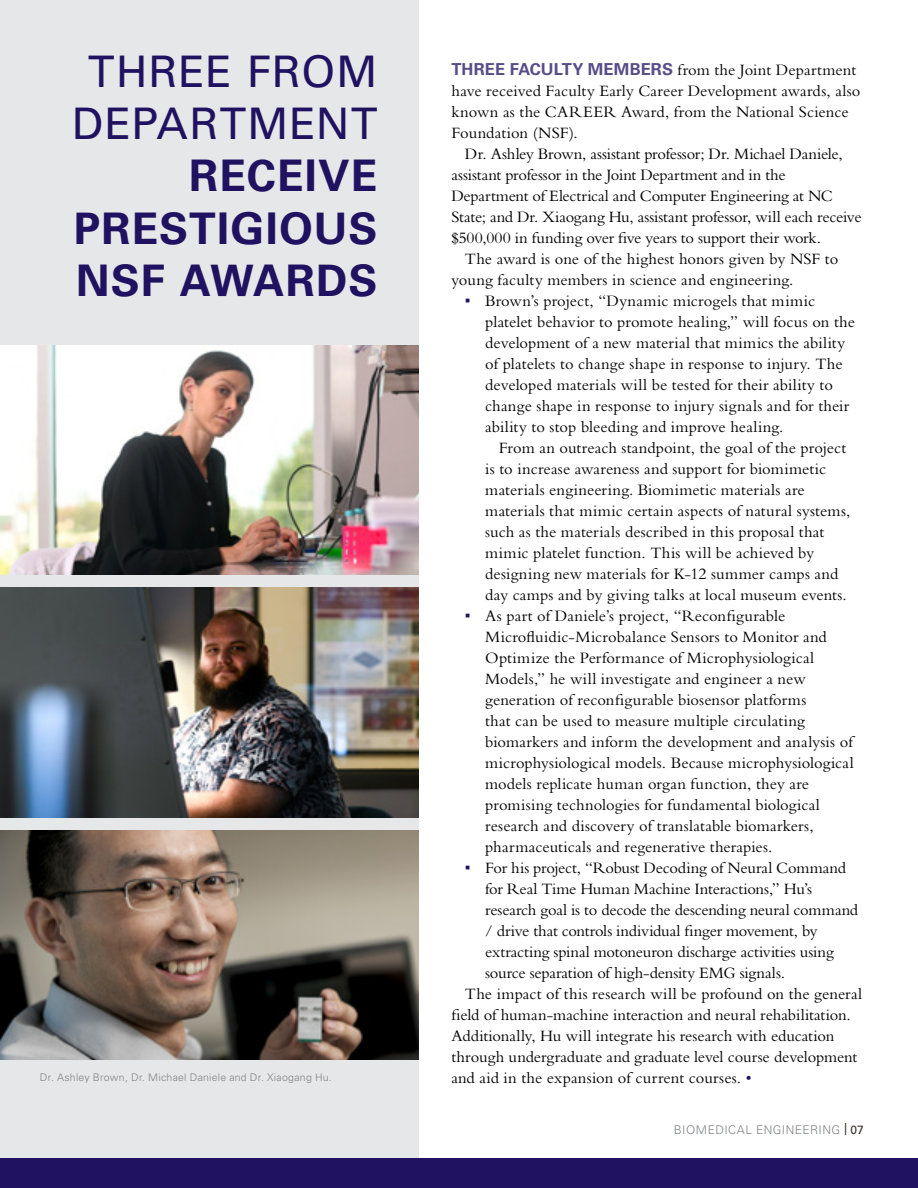
<style>
.page{position:relative;width:918px;height:1188px;background:#fff}
.page>*{position:absolute;margin:0;border:0;box-sizing:border-box;transform-origin:0 0}
.t1{font:700 43.5px/52.2px "Univers LT Std";letter-spacing:.025em;color:#211261;text-align:justify}
.t2{font:43.5px/52.2px "Univers LT Std";letter-spacing:.025em;color:#211261;text-align:center}
.t3{font:16.5px/21px "Bembo Std";letter-spacing:.005em;color:#000}
.t4{font:16.5px/21px "Bembo Std";letter-spacing:-.015em;color:#000}
.t5{font:300 12px "Univers LT Std";letter-spacing:.04em;color:#808285}
.t6{font:300 10.5px "Univers LT Std";letter-spacing:.025em;color:#808285}
.s1{font-family:"Univers LT Std";font-weight:700;color:#584d88}
.s2{font-family:"Arial";font-weight:900;color:#211261}
.s3{color:#211261}
.s4{font-weight:400;color:#322b29}
</style>
<div class="page">
<div style="left:0;top:0;width:418px;height:1188px;background:#e6e7e8"></div>
<img style="left:0;top:830px;width:418px;height:230px">
<img style="left:0;top:588px;width:418px;height:229px">
<img style="left:0;top:345px;width:418px;height:230px">
<div style="left:0;top:1158px;width:918px;height:30px;background:#211261"></div>
<h1 class="t2" style="left:72px;top:46px;width:307px">THREE FROM<br>DEPARTMENT</h1>
<h1 class="t1" style="left:74px;top:150px;width:305px;text-indent:115px">RECEIVE PRESTIGIOUS NSF AWARDS</h1>
<p class="t6" style="left:40px;top:1071px;width:293px">Dr. Ashley Brown, Dr. Michael Daniele and Dr. Xiaogang Hu.</p>
<p class="t3" style="left:451px;top:59px;width:411px"><span class="s1">THREE FACULTY MEMBERS</span> from the Joint Department have received Faculty Early Career Development awards, also known as the CAREER Award, from the National Science Foundation (NSF).</p>
<p class="t4" style="left:451px;top:143px;width:412px;text-indent:13px">Dr. Ashley Brown, assistant professor; Dr. Michael Daniele, assistant professor in the Joint Department and in the Department of Electrical and Computer Engineering at NC State; and Dr. Xiaogang Hu, assistant professor, will each receive $500,000 in funding over five years to support their work.</p>
<p class="t3" style="left:451px;top:248px;width:389px;text-indent:13px">The award is one of the highest honors given by NSF to young faculty members in science and engineering.</p>
<p class="t3" style="left:485px;top:290px;width:371px;text-indent:-20px"><span class="s2">▪</span> Brown’s project, “Dynamic microgels that mimic platelet behavior to promote healing,” will focus on the development of a new material that mimics the ability of platelets to change shape in response to injury. The developed materials will be tested for their ability to change shape in response to injury signals and for their ability to stop bleeding and improve healing.</p>
<p class="t3" style="left:485px;top:437px;width:367px;text-indent:13px">From an outreach standpoint, the goal of the project is to increase awareness and support for biomimetic materials engineering. Biomimetic materials are materials that mimic certain aspects of natural systems, such as the materials described in this proposal that mimic platelet function. This will be achieved by designing new materials for K-12 summer camps and day camps and by giving talks at local museum events.</p>
<p class="t3" style="left:485px;top:605px;width:370px;text-indent:-20px"><span class="s2">▪</span> As part of Daniele’s project, “Reconfigurable Microfluidic-Microbalance Sensors to Monitor and Optimize the Performance of Microphysiological Models,” he will investigate and engineer a new generation of reconfigurable biosensor platforms<br>that can be used to measure multiple circulating biomarkers and inform the development and analysis of microphysiological models. Because microphysiological models replicate human organ function, they are promising technologies for fundamental biological research and discovery of translatable biomarkers, pharmaceuticals and regenerative therapies.</p>
<p class="t4" style="left:465px;top:857px;width:383px"><span class="s2">▪</span> For his project, “Robust Decoding of Neural Command</p>
<p class="t3" style="left:485px;top:878px;width:329px">for Real Time Human Machine Interactions,” Hu’s</p>
<p class="t4" style="left:485px;top:899px;width:374px">research goal is to decode the descending neural command</p>
<p class="t4" style="left:485px;top:920px;width:334px">/ drive that controls individual finger movement, by</p>
<p class="t3" style="left:485px;top:941px;width:350px">extracting spinal motoneuron discharge activities using</p>
<p class="t3" style="left:485px;top:962px;width:301px">source separation of high-density EMG signals.</p>
<p class="t3" style="left:465px;top:983px;width:399px">The impact of this research will be profound on the general</p>
<p class="t3" style="left:451px;top:1004px;width:401px">field of human-machine interaction and neural rehabilitation.</p>
<p class="t3" style="left:451px;top:1025px;width:384px">Additionally, Hu will integrate his research with education</p>
<p class="t3" style="left:451px;top:1046px;width:407px">through undergraduate and graduate level course development</p>
<p class="t3" style="left:451px;top:1067px;width:302px">and aid in the expansion of current courses. <span class="s3">•</span></p>
<p class="t5" style="left:674px;top:1122px;width:192px">BIOMEDICAL ENGINEERING <span class="s4">| 07</span></p>
</div>
